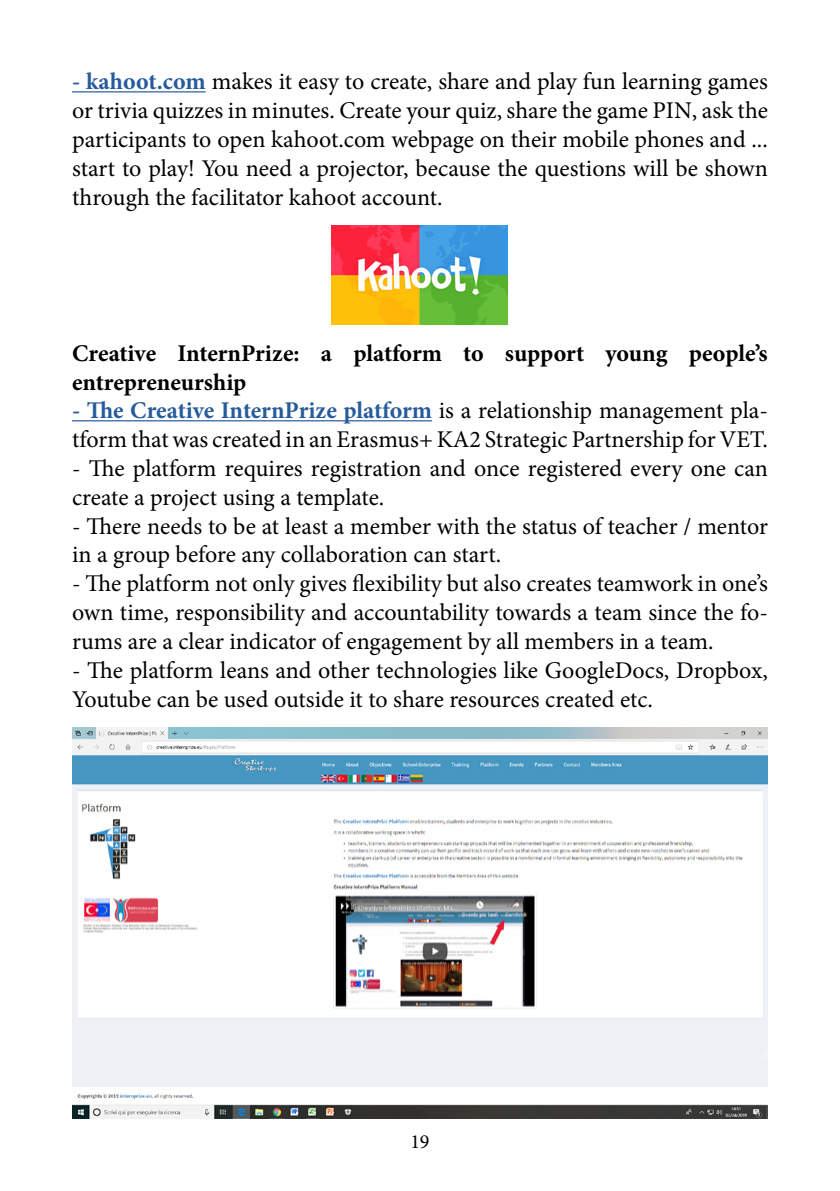
<style>
.page{position:relative;width:840px;height:1191px;background:#fff}
.page>*{position:absolute;margin:0;border:0;box-sizing:border-box;transform-origin:0 0}
.t1{font:24px/28.8px "Minion Pro";letter-spacing:-.005em;color:#000}
.t2{font:700 24px/28.8px "Minion Pro";letter-spacing:-.005em;color:#000}
.t3{font:20px "Minion Pro";color:#000}
.s1{font-weight:700;color:#275b9b}
</style>
<div class="page">
<hr style="left:72px;top:91px;width:133px;height:1px;background:#275b9b">
<hr style="left:72px;top:420px;width:360px;height:1px;background:#275b9b">
<img style="left:331px;top:226px;width:176px;height:99px">
<img style="left:72px;top:727px;width:695px;height:391px">
<p class="t1" style="left:72px;top:68px;width:697px;text-align:justify"><span class="s1">- kahoot.com</span> makes it easy to create, share and play fun learning games or trivia quizzes in minutes. Create your quiz, share the game PIN, ask the participants to open kahoot.com webpage on their mobile phones and ... start to play! You need a projector, because the questions will be shown through the facilitator kahoot account.</p>
<p class="t2" style="left:72px;top:338px;width:696px">Creative InternPrize: a platform to support young people’s entrepreneurship</p>
<p class="t1" style="left:72px;top:396px;width:697px"><span class="s1">- The Creative InternPrize platform</span> is a relationship management pla&shy;tform that was created in an Erasmus+ KA2 Strategic Partnership for VET.</p>
<p class="t1" style="left:72px;top:454px;width:697px">- The platform requires registration and once registered every one can create a project using a template.</p>
<p class="t1" style="left:72px;top:512px;width:697px">- There needs to be at least a member with the status of teacher / mentor in a group before any collaboration can start.</p>
<p class="t1" style="left:72px;top:569px;width:697px;text-align:justify">- The platform not only gives flexibility but also creates teamwork in one’s own time, responsibility and accountability towards a team since the fo&shy;rums are a clear indicator of engagement by all members in a team.</p>
<p class="t1" style="left:72px;top:656px;width:697px">- The platform leans and other technologies like GoogleDocs, Dropbox,<br>Youtube can be used outside it to share resources created etc.</p>
<p class="t3" style="left:410px;top:1127px;width:21px">19</p>
</div>
